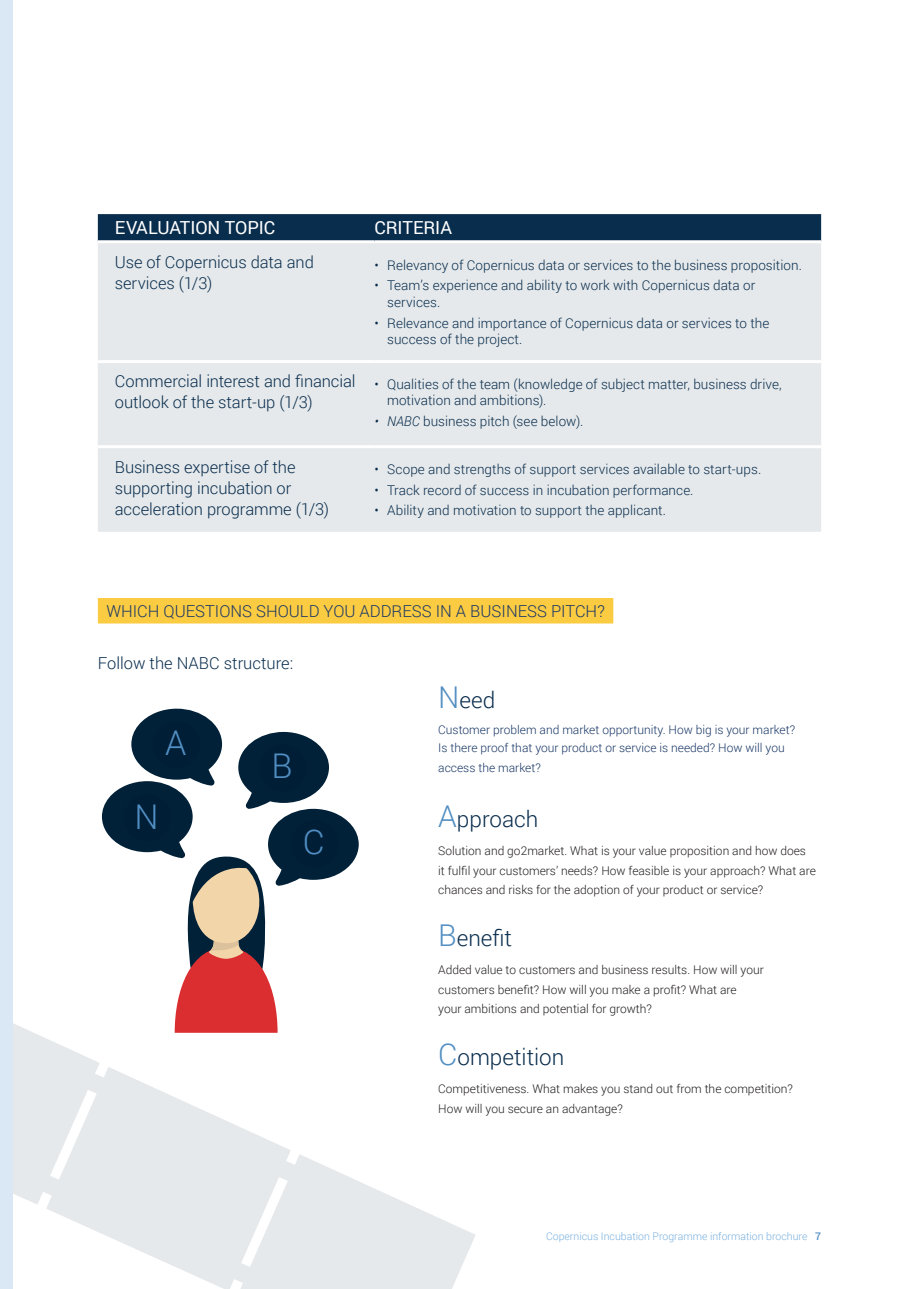
<style>
.page{position:relative;width:919px;height:1289px;background:#fff}
.page>*{position:absolute;margin:0;border:0;box-sizing:border-box;transform-origin:0 0}
.t1{font:300 34.05px "Roboto";color:#518ec2}
.t2{font:300 22.5px "Roboto";color:#092d4d}
.t3{font:18px "Roboto";letter-spacing:-.005em;color:#fff}
.t4{font:300 16.5px/21px "Roboto";letter-spacing:-.005em;color:#092d4d}
.t5{font:300 16.5px "Roboto";color:#193765}
.t6{font:300 13.5px/16.5px "Roboto";letter-spacing:.005em;color:#092d4d}
.t7{font:300 12px/19.5px "Roboto";color:#231f20}
.t8{font:300 12px/18px "Roboto";color:#193765}
.t9{font:300 10.5px "Roboto";color:#7ab0de}
.s1{font-style:italic}
.s2{font-size:30px;color:#518ec2}
.s3{font-weight:500;color:#518ec2}
</style>
<div class="page">
<svg style="left:13px;top:217px;width:462px;height:1071px"></svg>
<div style="left:0;top:0;width:13px;height:1288px;background:#dae8f6"></div>
<div style="left:98px;top:214px;width:723px;height:26px;background:#092d4d"></div>
<div style="left:98px;top:243px;width:723px;height:289px;background:#e5e9eb"></div>
<hr style="left:98px;top:240px;width:276px;height:3px;background:#fff">
<hr style="left:374px;top:240px;width:447px;height:3px;background:#fff">
<hr style="left:98px;top:360px;width:276px;height:3px;background:#fff">
<hr style="left:374px;top:360px;width:447px;height:3px;background:#fff">
<hr style="left:98px;top:445px;width:276px;height:3px;background:#fff">
<hr style="left:374px;top:445px;width:447px;height:3px;background:#fff">
<svg style="left:102px;top:708px;width:257px;height:324px"></svg>
<div style="left:124px;top:794px;width:47px;height:46px;background:#001e36;border-radius:50%"></div>
<div style="left:153px;top:721px;width:47px;height:47px;background:#001e36;border-radius:50%"></div>
<div style="left:291px;top:820px;width:47px;height:47px;background:#001e36;border-radius:50%"></div>
<div style="left:259px;top:744px;width:47px;height:47px;background:#001e36;border-radius:50%"></div>
<div style="left:98px;top:598px;width:515px;height:25px;background:#fbcb42"></div>
<h3 class="t3" style="left:115px;top:215px;width:162px">EVALUATION TOPIC</h3>
<h3 class="t3" style="left:374px;top:215px;width:79px">CRITERIA</h3>
<p class="t4" style="left:115px;top:251px;width:200px">Use of Copernicus data and services (1/3)</p>
<p class="t6" style="left:374px;top:256px;width:429px">• Relevancy of Copernicus data or services to the business proposition.</p>
<p class="t6" style="left:387px;top:277px;width:369px;text-indent:-13px">• Team’s experience and ability to work with Copernicus data or services.</p>
<p class="t6" style="left:387px;top:314px;width:384px;text-indent:-13px">• Relevance and importance of Copernicus data or services to the success of the project.</p>
<p class="t4" style="left:115px;top:370px;width:242px">Commercial interest and financial outlook of the start-up (1/3)</p>
<p class="t6" style="left:387px;top:375px;width:396px;text-indent:-13px">• Qualities of the team (knowledge of subject matter, business drive, motivation and ambitions).</p>
<p class="t6" style="left:374px;top:412px;width:210px"><span class="s1">• NABC</span> business pitch (see below).</p>
<p class="t4" style="left:115px;top:455px;width:216px">Business expertise of the supporting incubation or acceleration programme (1/3)</p>
<p class="t6" style="left:374px;top:460px;width:388px">• Scope and strengths of support services available to start-ups.</p>
<p class="t6" style="left:374px;top:481px;width:320px">• Track record of success in incubation performance.</p>
<p class="t6" style="left:374px;top:502px;width:293px">• Ability and motivation to support the applicant.</p>
<p class="t5" style="left:106px;top:600px;width:500px">WHICH QUESTIONS SHOULD YOU ADDRESS IN A BUSINESS PITCH?</p>
<p class="t4" style="left:98px;top:652px;width:197px">Follow the NABC structure:</p>
<h1 class="t1" style="left:165px;top:719px;width:23px">A</h1>
<h1 class="t1" style="left:134px;top:793px;width:26px">N</h1>
<h1 class="t1" style="left:271px;top:742px;width:23px">B</h1>
<h1 class="t1" style="left:303px;top:818px;width:23px">C</h1>
<h2 class="t2" style="left:438px;top:684px;width:59px"><span class="s2">N</span>eed</h2>
<p class="t8" style="left:438px;top:720px;width:358px">Customer problem and market opportunity. How big is your market?<br>Is there proof that your product or service is needed? How will you</p>
<p class="t8" style="left:438px;top:758px;width:104px">access the market?</p>
<h2 class="t2" style="left:438px;top:803px;width:102px"><span class="s2">A</span>pproach</h2>
<p class="t7" style="left:438px;top:840px;width:379px">Solution and go2market. What is your value proposition and how does<br>it fulfil your customers’ needs? How feasible is your approach? What are chances and risks for the adoption of your product or service?</p>
<h2 class="t2" style="left:438px;top:922px;width:75px"><span class="s2">B</span>enefit</h2>
<p class="t7" style="left:438px;top:959px;width:327px">Added value to customers and business results. How will your customers benefit? How will you make a profit? What are<br>your ambitions and potential for growth?</p>
<h2 class="t2" style="left:438px;top:1041px;width:128px"><span class="s2">C</span>ompetition</h2>
<p class="t7" style="left:438px;top:1078px;width:356px">Competitiveness. What makes you stand out from the competition?<br>How will you secure an advantage?</p>
<p class="t9" style="left:546px;top:1229px;width:276px">Copernicus Incubation Programme information brochure <span class="s3">7</span></p>
</div>
